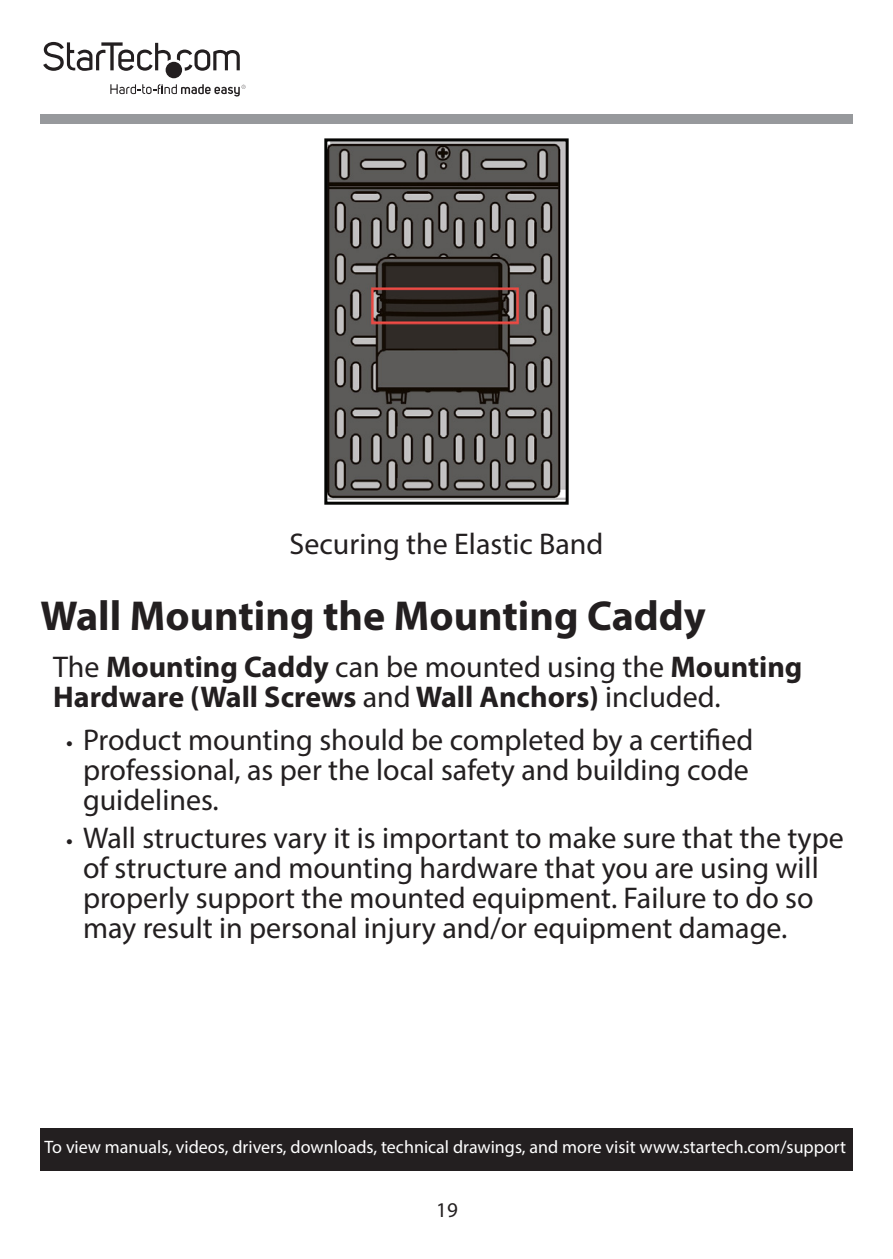
<style>
.page{position:relative;width:893px;height:1259px;background:#fff}
.page>*{position:absolute;margin:0;border:0;box-sizing:border-box;transform-origin:0 0}
.t1{font:700 42px "Myriad Pro";color:#231f20}
.Image_Title{font:30px/30px "Myriad Pro";color:#231f20}
.Text{font:700 30px/30px "Myriad Pro";color:#231f20}
.t2{font:21px "Myriad Pro";color:#231f20}
.t3{font:18px "Myriad Pro";color:#fff}
.s1{font-weight:400}
.s2{font-size:24px}
</style>
<div class="page">
<svg style="left:110px;top:84px;width:136px;height:13px"></svg>
<svg style="left:43px;top:42px;width:128px;height:29px"></svg>
<svg style="left:177px;top:49px;width:63px;height:22px"></svg>
<div style="left:166px;top:62px;width:16px;height:16px;background:#231f20;border-radius:50%"></div>
<div style="left:40px;top:115px;width:812px;height:9px;background:#97999c"></div>
<div style="left:40px;top:1128px;width:812px;height:42px;background:#231f20"></div>
<img style="left:328px;top:142px;width:237px;height:357px">
<div style="left:324px;top:138px;width:245px;height:367px;border:3px solid #040503"></div>
<p class="Image_Title" style="left:290px;top:528px;width:315px">Securing the Elastic Band</p>
<h1 class="t1" style="left:40px;top:588px;width:667px">Wall Mounting the Mounting Caddy</h1>
<p class="Text" style="left:53px;top:651px;width:751px"><span class="s1">The</span> Mounting Caddy <span class="s1">can be mounted using the</span> Mounting<br>Hardware (Wall Screws <span class="s1">and</span> Wall Anchors) <span class="s1">included.</span></p>
<p class="Image_Title" style="left:83px;top:724px;width:672px;text-indent:-17px"><span class="s2">•</span> Product mounting should be completed by a certified professional, as per the local safety and building code guidelines.</p>
<p class="Image_Title" style="left:83px;top:823px;width:762px;text-indent:-17px"><span class="s2">•</span> Wall structures vary it is important to make sure that the type of structure and mounting hardware that you are using will properly support the mounted equipment. Failure to do so may result in personal injury and/or equipment damage.</p>
<p class="t3" style="left:45px;top:1135px;width:803px">To view manuals, videos, drivers, downloads, technical drawings, and more visit www.startech.com/support</p>
<p class="t2" style="left:436px;top:1197px;width:23px">19</p>
</div>
